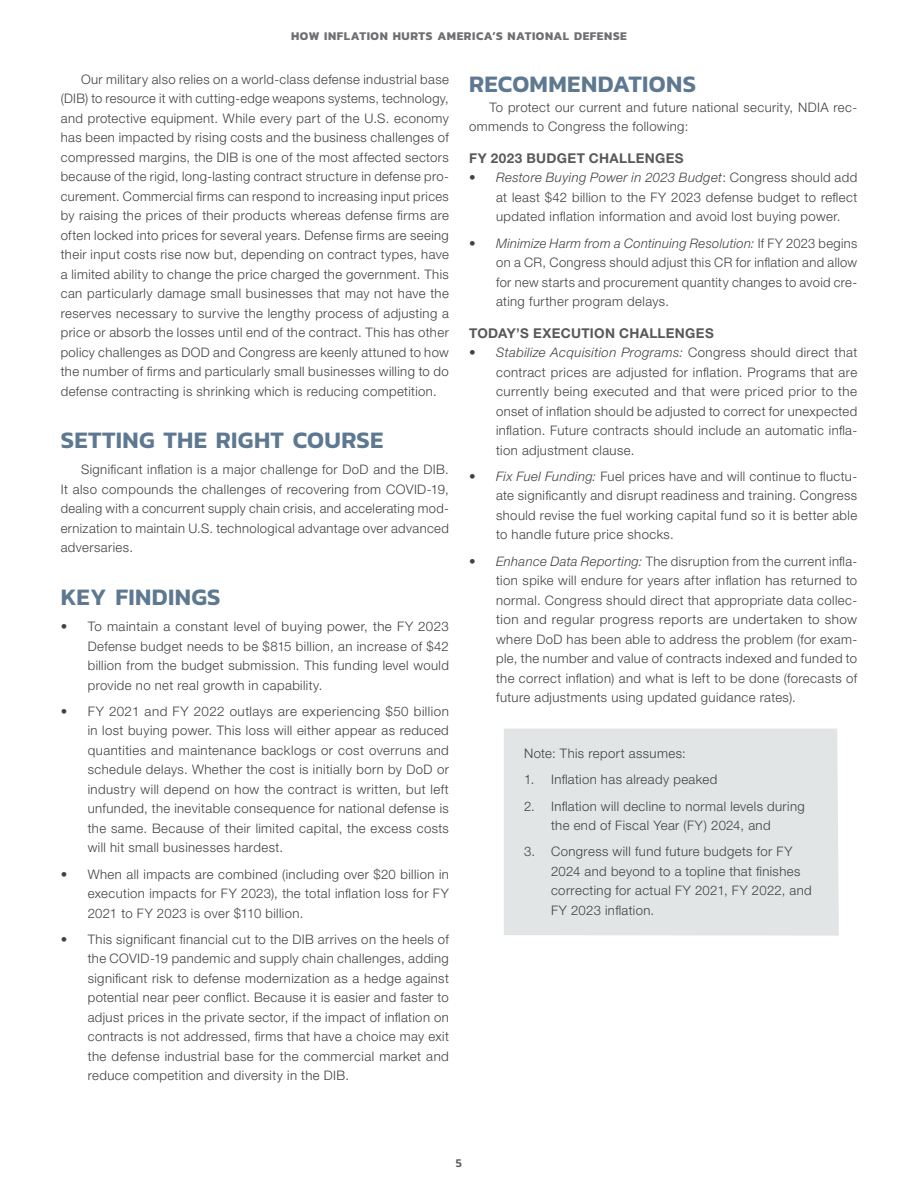
<style>
.page{position:relative;width:918px;height:1188px;background:#fff}
.page>*{position:absolute;margin:0;border:0;box-sizing:border-box;transform-origin:0 0}
.t1{font:600 24px "Kanit";letter-spacing:.015em;color:#5d7890}
.t2{font:700 13.5px "Helvetica Neue LT Std";letter-spacing:.025em;color:#58595b}
.t3{font:300 13.2px/19.5px "Helvetica Neue LT Std";letter-spacing:.03em;color:#414042;text-align:justify}
.t4{font:700 12px "Kanit";letter-spacing:.05em;color:#6e6f72}
.t5{font:500 12px "Kanit";color:#58595b}
.s1{font-style:italic}
</style>
<div class="page">
<div style="left:504px;top:729px;width:335px;height:207px;background:#e2e5e6"></div>
<p class="t4" style="left:291px;top:27px;width:337px">HOW INFLATION HURTS AMERICA’S NATIONAL DEFENSE</p>
<p class="t3" style="left:61px;top:69px;width:390px;text-indent:20px">Our military also relies on a world-class defense industrial base (DIB) to resource it with cutting-edge weapons systems, technology, and protective equipment. While every part of the U.S. economy has been impacted by rising costs and the business challenges of compressed margins, the DIB is one of the most affected sectors because of the rigid, long-lasting contract structure in defense pro&shy;curement. Commercial firms can respond to increasing input prices by raising the prices of their products whereas defense firms are often locked into prices for several years. Defense firms are seeing their input costs rise now but, depending on contract types, have a limited ability to change the price charged the government. This can particularly damage small businesses that may not have the reserves necessary to survive the lengthy process of adjusting a price or absorb the losses until end of the contract. This has other policy challenges as DOD and Congress are keenly attuned to how the number of firms and particularly small businesses willing to do defense contracting is shrinking which is reducing competition.</p>
<h1 class="t1" style="left:61px;top:422px;width:324px">SETTING THE RIGHT COURSE</h1>
<p class="t3" style="left:61px;top:460px;width:390px;text-indent:20px">Significant inflation is a major challenge for DoD and the DIB.<br>It also compounds the challenges of recovering from COVID-19, dealing with a concurrent supply chain crisis, and accelerating mod&shy;ernization to maintain U.S. technological advantage over advanced adversaries.</p>
<h1 class="t1" style="left:61px;top:578px;width:161px">KEY FINDINGS</h1>
<p class="t3" style="left:88px;top:616px;width:363px;text-indent:-27px">• To maintain a constant level of buying power, the FY 2023<br>Defense budget needs to be $815 billion, an increase of $42 billion from the budget submission. This funding level would provide no net real growth in capability.</p>
<p class="t3" style="left:88px;top:701px;width:363px;text-indent:-27px">• FY 2021 and FY 2022 outlays are experiencing $50 billion in lost buying power. This loss will either appear as reduced quantities and maintenance backlogs or cost overruns and schedule delays. Whether the cost is initially born by DoD or industry will depend on how the contract is written, but left unfunded, the inevitable consequence for national defense is the same. Because of their limited capital, the excess costs will hit small businesses hardest.</p>
<p class="t3" style="left:88px;top:864px;width:363px;text-indent:-27px">• When all impacts are combined (including over $20 billion in execution impacts for FY 2023), the total inflation loss for FY 2021 to FY 2023 is over $110 billion.</p>
<p class="t3" style="left:88px;top:929px;width:363px;text-indent:-27px">• This significant financial cut to the DIB arrives on the heels of the COVID-19 pandemic and supply chain challenges, adding significant risk to defense modernization as a hedge against potential near peer conflict. Because it is easier and faster to adjust prices in the private sector, if the impact of inflation on contracts is not addressed, firms that have a choice may exit the defense industrial base for the commercial market and reduce competition and diversity in the DIB.</p>
<h1 class="t1" style="left:469px;top:66px;width:228px">RECOMMENDATIONS</h1>
<p class="t3" style="left:469px;top:97px;width:390px;text-indent:20px">To protect our current and future national security, NDIA rec&shy;ommends to Congress the following:</p>
<p class="t2" style="left:469px;top:150px;width:216px">FY 2023 BUDGET CHALLENGES</p>
<p class="t3" style="left:496px;top:168px;width:363px;text-indent:-27px">• <span class="s1">Restore Buying Power in 2023 Budget</span>: Congress should add at least $42 billion to the FY 2023 defense budget to reflect updated inflation information and avoid lost buying power.</p>
<p class="t3" style="left:496px;top:233px;width:363px;text-indent:-27px">• <span class="s1">Minimize Harm from a Continuing Resolution:</span> If FY 2023 begins on a CR, Congress should adjust this CR for inflation and allow for new starts and procurement quantity changes to avoid cre&shy;ating further program delays.</p>
<p class="t2" style="left:469px;top:324px;width:246px">TODAY’S EXECUTION CHALLENGES</p>
<p class="t3" style="left:496px;top:342px;width:363px;text-indent:-27px">• <span class="s1">Stabilize Acquisition Programs:</span> Congress should direct that contract prices are adjusted for inflation. Programs that are currently being executed and that were priced prior to the onset of inflation should be adjusted to correct for unexpected inflation. Future contracts should include an automatic infla&shy;tion adjustment clause.</p>
<p class="t3" style="left:496px;top:466px;width:363px;text-indent:-27px">• <span class="s1">Fix Fuel Funding:</span> Fuel prices have and will continue to fluctu&shy;ate significantly and disrupt readiness and training. Congress should revise the fuel working capital fund so it is better able to handle future price shocks.</p>
<p class="t3" style="left:496px;top:551px;width:363px;text-indent:-27px">• <span class="s1">Enhance Data Reporting:</span> The disruption from the current infla&shy;tion spike will endure for years after inflation has returned to normal. Congress should direct that appropriate data collec&shy;tion and regular progress reports are undertaken to show where DoD has been able to address the problem (for exam&shy;ple, the number and value of contracts indexed and funded to the correct inflation) and what is left to be done (forecasts of future adjustments using updated guidance rates).</p>
<p class="t3" style="left:524px;top:743px;width:163px">Note: This report assumes:</p>
<p class="t3" style="left:524px;top:770px;width:195px">1. Inflation has already peaked</p>
<p class="t3" style="left:524px;top:796px;width:282px;text-align:center">2. Inflation will decline to normal levels during the end of Fiscal Year (FY) 2024, and</p>
<p class="t3" style="left:551px;top:842px;width:262px;text-align:left;text-indent:-27px">3. Congress will fund future budgets for FY 2024 and beyond to a topline that finishes correcting for actual FY 2021, FY 2022, and FY 2023 inflation.</p>
<p class="t5" style="left:456px;top:1154px;width:8px">5</p>
</div>
